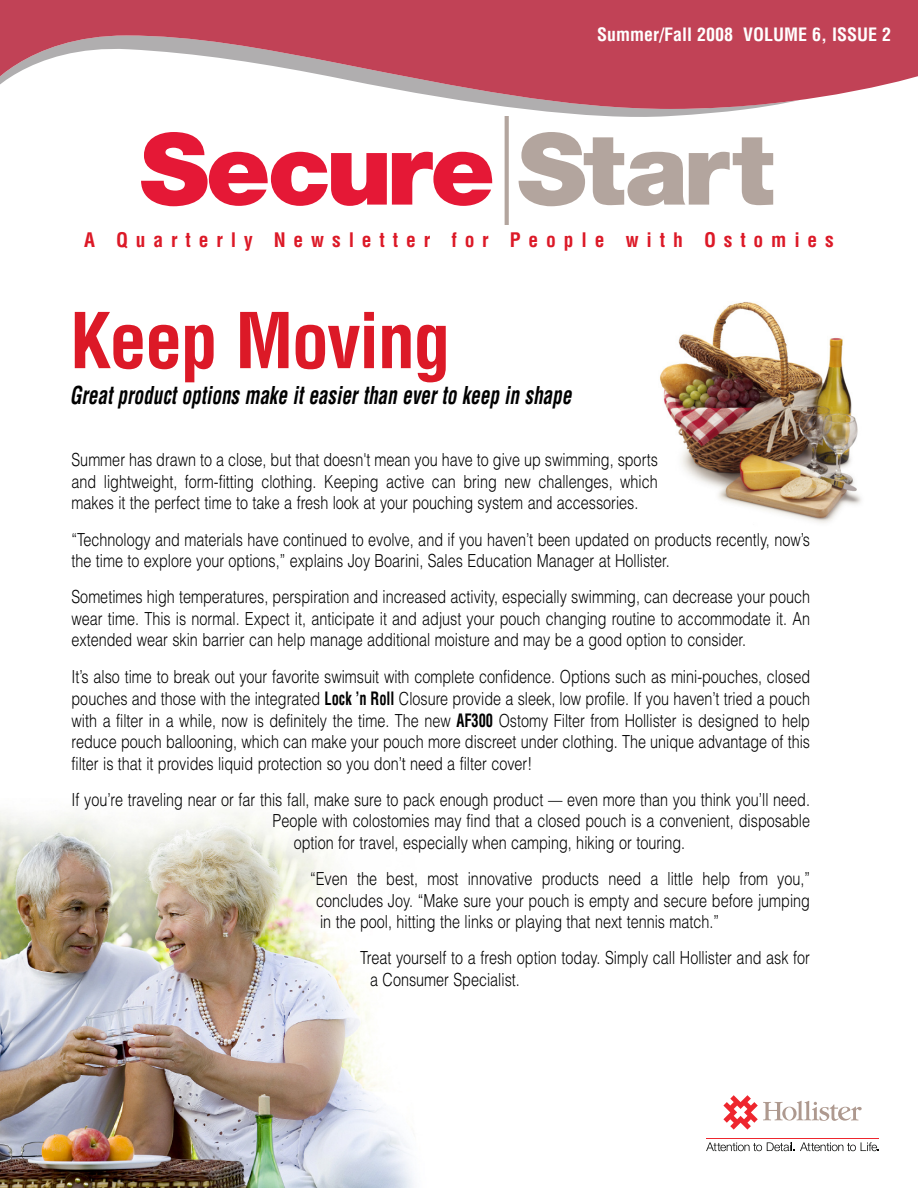
<style>
.page{position:relative;width:918px;height:1188px;background:#fff}
.page>*{position:absolute;margin:0;border:0;box-sizing:border-box;transform-origin:0 0}
.t1{font:700 condensed 75px "Helvetica";letter-spacing:-.025em;color:#dc1927}
.t2{font:italic 700 condensed 24px "Helvetica";color:#000;scale:.8 1}
.t3{font:700 condensed 19.65px "Helvetica";letter-spacing:.4em;color:#dc1927}
.t4{font:300 18px/21.6px "Helvetica";color:#000;text-align:justify;scale:.8 1}
.t5{font:700 condensed 18px "Helvetica";color:#fff}
.s1{font-weight:700;font-stretch:condensed}
</style>
<div class="page">
<img style="left:660px;top:302px;width:201px;height:221px">
<img style="left:1px;top:811px;width:413px;height:377px">
<svg style="left:504px;top:109px;width:243px;height:12px"></svg>
<svg style="left:0;top:0;width:918px;height:109px;fill:#c14256"></svg>
<svg style="left:141px;top:132px;width:351px;height:74px"></svg>
<svg style="left:519px;top:132px;width:254px;height:74px"></svg>
<hr style="left:506px;top:116px;width:2px;height:108px;background:#b3a59e">
<svg style="left:723px;top:1095px;width:139px;height:35px"></svg>
<svg style="left:706px;top:1142px;width:88px;height:9px"></svg>
<svg style="left:800px;top:1142px;width:79px;height:9px"></svg>
<hr style="left:706px;top:1138px;width:173px;height:1px;background:#ee262e">
<p class="t5" style="left:597px;top:24px;width:295px">Summer/Fall 2008 VOLUME 6, ISSUE 2</p>
<p class="t3" style="left:84px;top:229px;width:751px">A Quarterly Newsletter for People with Ostomies</p>
<h1 class="t1" style="left:70px;top:298px;width:383px">Keep Moving</h1>
<h2 class="t2" style="left:70px;top:382px;width:629px">Great product options make it easier than ever to keep in shape</h2>
<p class="t4" style="left:72px;top:449px;width:734px">Summer has drawn to a close, but that doesn't mean you have to give up swimming, sports and lightweight, form-fitting clothing. Keeping active can bring new challenges, which makes it the perfect time to take a fresh look at your pouching system and accessories.</p>
<p class="t4" style="left:72px;top:529px;width:925px">“Technology and materials have continued to evolve, and if you haven’t been updated on products recently, now’s the time to explore your options,” explains Joy Boarini, Sales Education Manager at Hollister.</p>
<p class="t4" style="left:72px;top:586px;width:925px">Sometimes high temperatures, perspiration and increased activity, especially swimming, can decrease your pouch wear time. This is normal. Expect it, anticipate it and adjust your pouch changing routine to accommodate it. An extended wear skin barrier can help manage additional moisture and may be a good option to consider.</p>
<p class="t4" style="left:72px;top:665px;width:925px">It’s also time to break out your favorite swimsuit with complete confidence. Options such as mini-pouches, closed pouches and those with the integrated <span class="s1">Lock ’n Roll</span> Closure provide a sleek, low profile. If you haven’t tried a pouch with a filter in a while, now is definitely the time. The new <span class="s1">AF300</span> Ostomy Filter from Hollister is designed to help reduce pouch ballooning, which can make your pouch more discreet under clothing. The unique advantage of this filter is that it provides liquid protection so you don’t need a filter cover!</p>
<p class="t4" style="left:72px;top:789px;width:925px">If you’re traveling near or far this fall, make sure to pack enough product — even more than you think you’ll need.</p>
<p class="t4" style="left:273px;top:810px;width:673px">People with colostomies may find that a closed pouch is a convenient, disposable</p>
<p class="t4" style="left:294px;top:832px;width:491px">option for travel, especially when camping, hiking or touring.</p>
<p class="t4" style="left:316px;top:868px;width:619px;text-indent:-6px">“Even the best, most innovative products need a little help from you,” concludes Joy. “Make sure your pouch is empty and secure before jumping in the pool, hitting the links or playing that next tennis match.”</p>
<p class="t4" style="left:370px;top:947px;width:551px;text-indent:-10px">Treat yourself to a fresh option today. Simply call Hollister and ask for a Consumer Specialist.</p>
</div>
